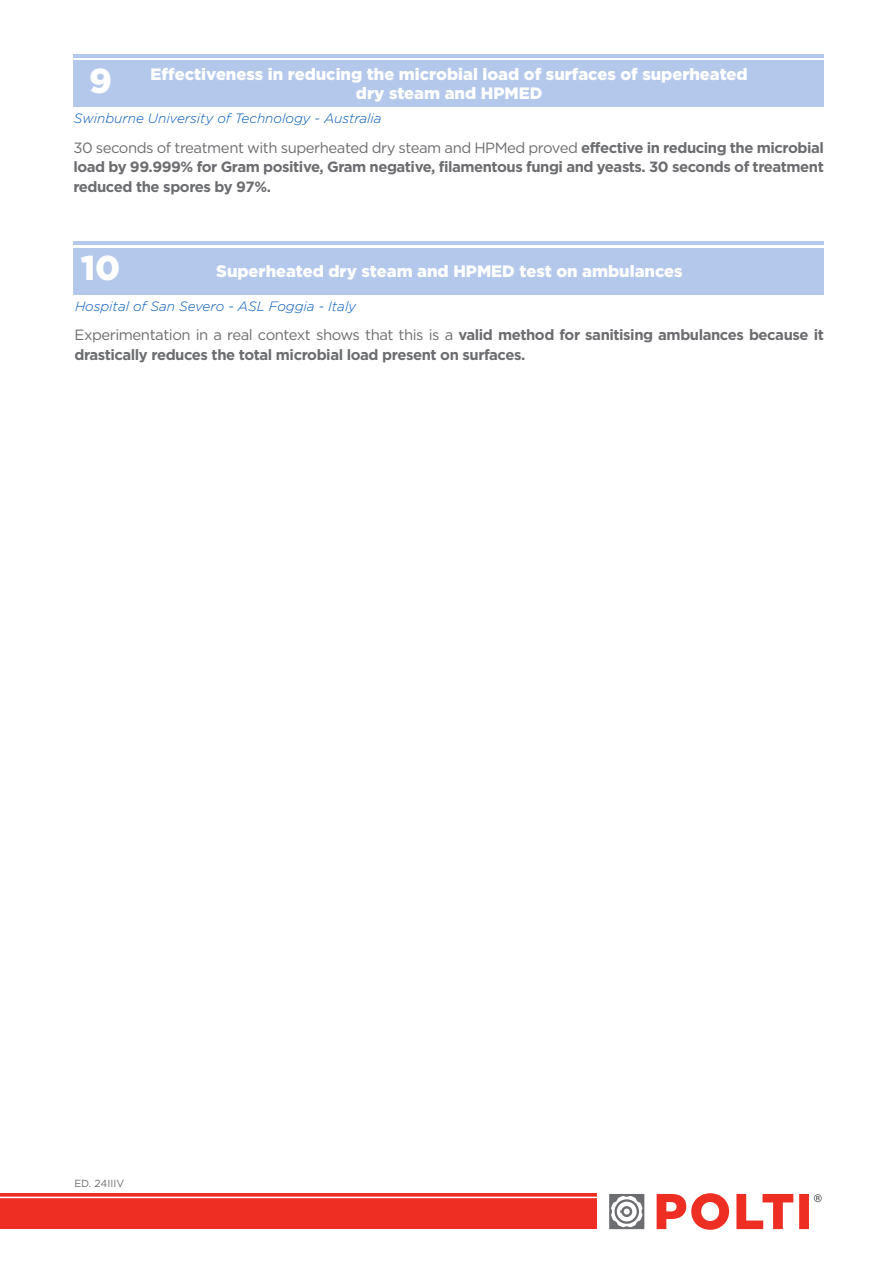
<style>
.page{position:relative;width:893px;height:1263px;background:#fff}
.page>*{position:absolute;margin:0;border:0;box-sizing:border-box;transform-origin:0 0}
.t1{font:900 34.5px "Gotham";color:#fff}
.t2{font:900 16.5px "Gotham";color:#fff}
.t3{font:700 14.85px/19.6px "Gotham";letter-spacing:-.03em;color:#6c6d70;text-align:justify}
.t4{font:italic 300 13.5px "Gotham";color:#0058b8}
.t5{font:10.35px "Gotham";color:#6c6d70}
.s1{font-weight:400}
</style>
<div class="page">
<div style="left:0;top:1194px;width:597px;height:35px;background:#ee2e22"></div>
<hr style="left:0;top:1197px;width:606px;height:1px;background:#fff">
<svg style="left:609px;top:1194px;width:35px;height:35px"></svg>
<svg style="left:657px;top:1193px;width:165px;height:37px"></svg>
<div style="left:73px;top:61px;width:751px;height:46px;background:#b4c8eb"></div>
<hr style="left:73px;top:54px;width:751px;height:3px;background:#b4c8eb">
<div style="left:74px;top:248px;width:750px;height:46px;background:#b4c8eb"></div>
<hr style="left:74px;top:241px;width:750px;height:4px;background:#b4c8eb">
<p class="t2" style="left:151px;top:64px;width:599px">Effectiveness in reducing the microbial load of surfaces of superheated</p>
<p class="t2" style="left:356px;top:84px;width:188px">dry steam and HPMED</p>
<p class="t4" style="left:74px;top:110px;width:309px">Swinburne University of Technology - Australia</p>
<p class="t1" style="left:89px;top:61px;width:24px">9</p>
<p class="t3" style="left:73px;top:137px;width:752px"><span class="s1">30 seconds of treatment with superheated dry steam and HPMed proved</span> effective in reducing the microbial load by 99.999% for Gram positive, Gram negative, filamentous fungi and yeasts. 30 seconds of treatment reduced the spores by 97%.</p>
<p class="t1" style="left:81px;top:248px;width:41px">10</p>
<p class="t2" style="left:216px;top:261px;width:468px">Superheated dry steam and HPMED test on ambulances</p>
<p class="t4" style="left:75px;top:297px;width:283px">Hospital of San Severo - ASL Foggia - Italy</p>
<p class="t3" style="left:74px;top:325px;width:751px"><span class="s1">Experimentation in a real context shows that this is a</span> valid method for sanitising ambulances because it drastically reduces the total microbial load present on surfaces.</p>
<p class="t5" style="left:74px;top:1177px;width:51px">ED. 24IIIV</p>
</div>
